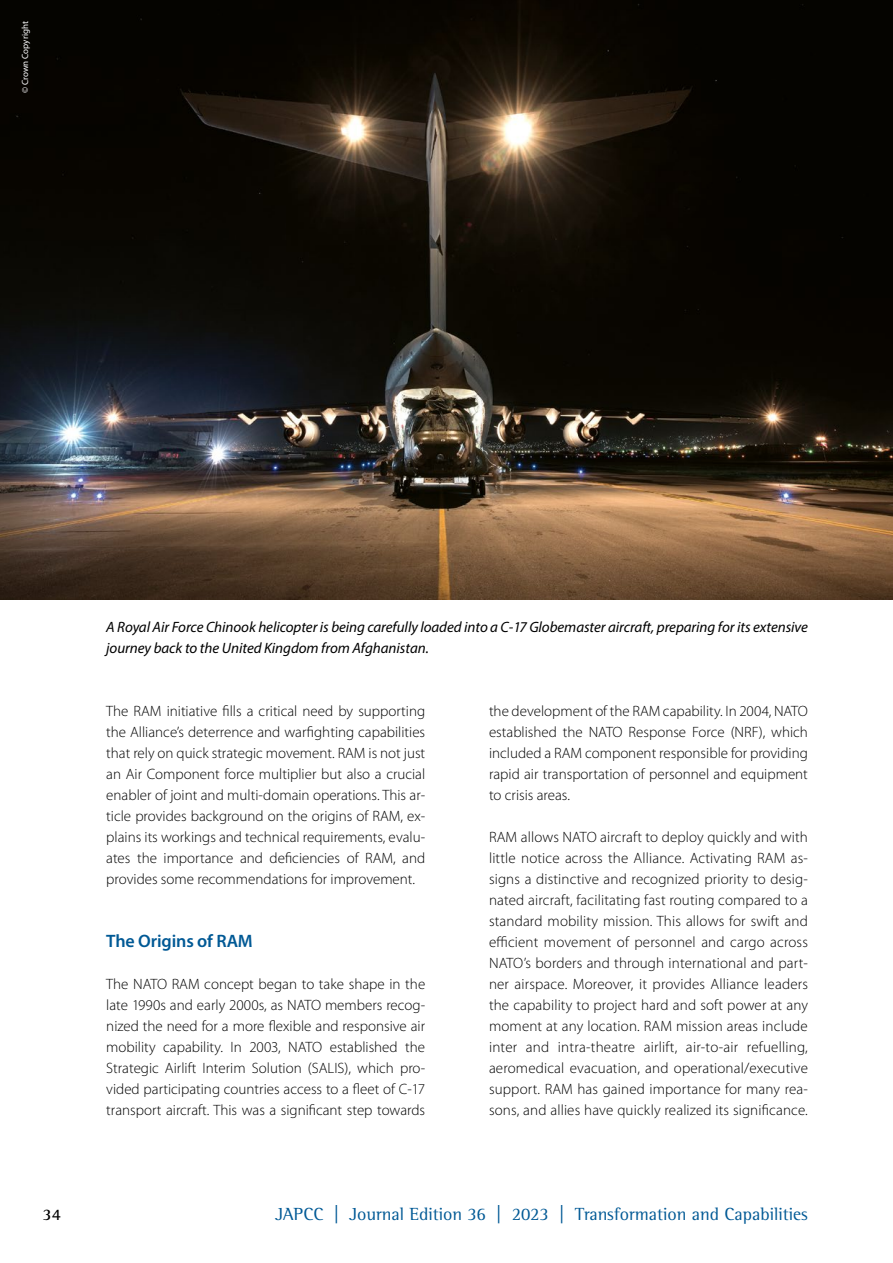
<style>
.page{position:relative;width:893px;height:1263px;background:#fff}
.page>*{position:absolute;margin:0;border:0;box-sizing:border-box;transform-origin:0 0}
.t1{font:18px "Rotis Semi Serif Pro";color:#005995}
.t2{font:600 18px "Myriad Pro";letter-spacing:-.01em;color:#005995}
.t3{font:700 16.5px "Rotis Semi Serif Pro";color:#000}
.t4{font:300 15px/21px "Myriad Pro";color:#000;text-align:justify}
.t5{font:italic 15px/21px "Myriad Pro";letter-spacing:-.005em;color:#000}
.t6{font:9px "Myriad Pro";color:#fff}
</style>
<div class="page">
<img style="left:0;top:0;width:893px;height:599px">
<p class="t6" style="left:20px;top:93px;width:73px;rotate:-90deg">© Crown Copyright</p>
<p class="t5" style="left:106px;top:616px;width:703px">A Royal Air Force Chinook helicopter is being carefully loaded into a C-17 Globemaster aircraft, preparing for its extensive journey back to the United Kingdom from Afghanistan.</p>
<p class="t4" style="left:106px;top:700px;width:320px">The RAM initiative fills a critical need by supporting the Alliance’s deterrence and warfighting capabilities that rely on quick strategic movement. RAM is not just an Air Component force multiplier but also a crucial enabler of joint and multi-domain operations. This ar&shy;ticle provides background on the origins of RAM, ex&shy;plains its workings and technical requirements, evalu&shy;ates the importance and deficiencies of RAM, and provides some recommendations for improvement.</p>
<p class="t2" style="left:106px;top:929px;width:148px">The Origins of RAM</p>
<p class="t4" style="left:106px;top:973px;width:320px">The NATO RAM concept began to take shape in the late 1990s and early 2000s, as NATO members recog&shy;nized the need for a more flexible and responsive air mobility capability. In 2003, NATO established the Strategic Airlift Interim Solution (SALIS), which pro&shy;vided participating countries access to a fleet of C-17 transport aircraft. This was a significant step towards</p>
<p class="t4" style="left:489px;top:700px;width:320px">the development of the RAM capability. In 2004, NATO established the NATO Response Force (NRF), which included a RAM component responsible for providing rapid air transportation of personnel and equipment to crisis areas.</p>
<p class="t4" style="left:489px;top:826px;width:320px">RAM allows NATO aircraft to deploy quickly and with little notice across the Alliance. Activating RAM as&shy;signs a distinctive and recognized priority to desig&shy;nated aircraft, facilitating fast routing compared to a standard mobility mission. This allows for swift and efficient movement of personnel and cargo across NATO’s borders and through international and part&shy;ner airspace. Moreover, it provides Alliance leaders the capability to project hard and soft power at any moment at any location. RAM mission areas include inter and intra-theatre airlift, air-to-air refuelling, aeromedical evacuation, and operational/executive support. RAM has gained importance for many rea&shy;sons, and allies have quickly realized its significance.</p>
<p class="t3" style="left:43px;top:1204px;width:20px">34</p>
<p class="t1" style="left:275px;top:1203px;width:534px">JAPCC | Journal Edition 36 | 2023 | Transformation and Capabilities</p>
</div>
